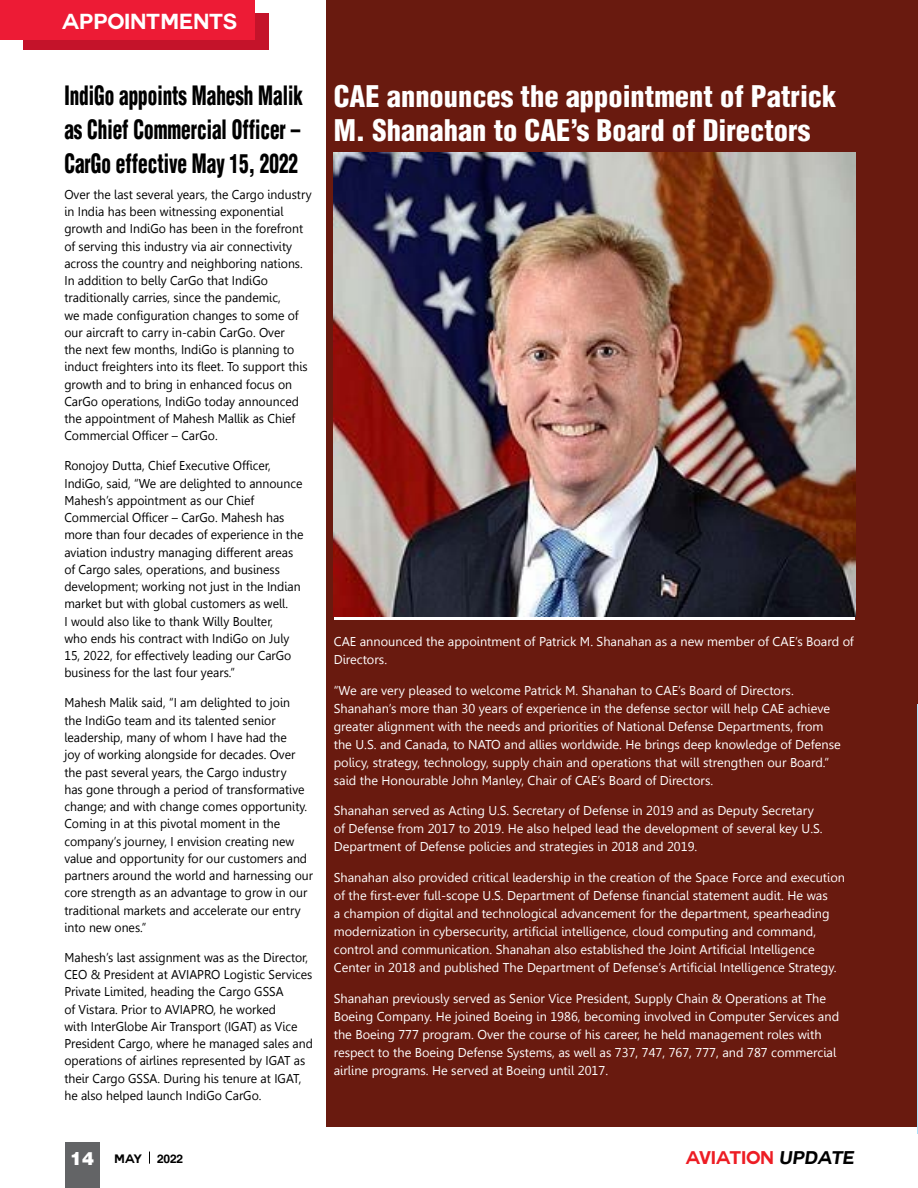
<style>
.page{position:relative;width:918px;height:1188px;background:#fff}
.page>*{position:absolute;margin:0;border:0;box-sizing:border-box;transform-origin:0 0}
.t1{font:900 condensed 28.5px/34.2px "Context Black Condensed S Si";color:#fff}
.t2{font:900 condensed 25.5px/34.2px "Context Black Condensed S Si";color:#000;text-align:justify;scale:.75 1}
.t3{font:700 21.3px "Couture";color:#fff}
.t4{font:700 18px "Couture";color:#ed1d24}
.t5{font:12.75px/17.2px "Gisha";color:#000;scale:.96 1}
.t6{font:12.75px/18px "Gisha";color:#fff}
.t7{font:700 12px "Couture";color:#000}
.s1{font-family:"Context Black S Si";font-weight:900;font-size:18px;color:#fff}
.s2{font-style:italic;color:#000}
</style>
<div class="page">
<div style="left:326px;top:0;width:592px;height:1127px;background:#691a0f"></div>
<div style="left:334px;top:603px;width:520px;height:17px;background:#fff"></div>
<img style="left:334px;top:153px;width:521px;height:464px">
<div style="left:23px;top:14px;width:246px;height:36px;background:#c4132a"></div>
<div style="left:0;top:0;width:255px;height:39px;background:#ed1b35"></div>
<hr style="left:917px;top:704px;width:1px;height:430px;background:#abe1fa">
<div style="left:65px;top:1143px;width:35px;height:45px;background:#636466"></div>
<svg style="left:149px;top:1152px;width:1px;height:12px"></svg>
<h3 class="t3" style="left:62px;top:11px;width:176px">APPOINTMENTS</h3>
<h2 class="t2" style="left:64px;top:78px;width:320px">IndiGo appoints Mahesh Malik as Chief Commercial Officer – CarGo effective May 15, 2022</h2>
<p class="t5" style="left:64px;top:186px;width:259px">Over the last several years, the Cargo industry in India has been witnessing exponential growth and IndiGo has been in the forefront of serving this industry via air connectivity across the country and neighboring nations.<br>In addition to belly CarGo that IndiGo traditionally carries, since the pandemic,<br>we made configuration changes to some of our aircraft to carry in-cabin CarGo. Over<br>the next few months, IndiGo is planning to induct freighters into its fleet. To support this growth and to bring in enhanced focus on CarGo operations, IndiGo today announced the appointment of Mahesh Mallik as Chief Commercial Officer – CarGo.</p>
<p class="t5" style="left:64px;top:457px;width:251px">Ronojoy Dutta, Chief Executive Officer, IndiGo, said, “We are delighted to announce Mahesh’s appointment as our Chief Commercial Officer – CarGo. Mahesh has more than four decades of experience in the aviation industry managing different areas of Cargo sales, operations, and business development; working not just in the Indian market but with global customers as well.<br>I would also like to thank Willy Boulter,<br>who ends his contract with IndiGo on July 15, 2022, for effectively leading our CarGo business for the last four years.”</p>
<p class="t5" style="left:64px;top:694px;width:261px">Mahesh Malik said, “I am delighted to join<br>the IndiGo team and its talented senior leadership, many of whom I have had the<br>joy of working alongside for decades. Over the past several years, the Cargo industry<br>has gone through a period of transformative change; and with change comes opportunity.<br>Coming in at this pivotal moment in the company’s journey, I envision creating new value and opportunity for our customers and partners around the world and harnessing our core strength as an advantage to grow in our traditional markets and accelerate our entry into new ones.”</p>
<p class="t5" style="left:64px;top:949px;width:260px">Mahesh’s last assignment was as the Director, CEO &amp; President at AVIAPRO Logistic Services Private Limited, heading the Cargo GSSA<br>of Vistara. Prior to AVIAPRO, he worked<br>with InterGlobe Air Transport (IGAT) as Vice President Cargo, where he managed sales and operations of airlines represented by IGAT as their Cargo GSSA. During his tenure at IGAT, he also helped launch IndiGo CarGo.</p>
<h1 class="t1" style="left:334px;top:79px;width:504px">CAE announces the appointment of Patrick<br>M. Shanahan to CAE’s Board of Directors</h1>
<p class="t6" style="left:334px;top:632px;width:522px">CAE announced the appointment of Patrick M. Shanahan as a new member of CAE’s Board of<br>Directors.</p>
<p class="t6" style="left:334px;top:681px;width:509px">“We are very pleased to welcome Patrick M. Shanahan to CAE’s Board of Directors.<br>Shanahan’s more than 30 years of experience in the defense sector will help CAE achieve greater alignment with the needs and priorities of National Defense Departments, from the U.S. and Canada, to NATO and allies worldwide. He brings deep knowledge of Defense policy, strategy, technology, supply chain and operations that will strengthen our Board.” said the Honourable John Manley, Chair of CAE’s Board of Directors.</p>
<p class="t6" style="left:334px;top:802px;width:490px">Shanahan served as Acting U.S. Secretary of Defense in 2019 and as Deputy Secretary of Defense from 2017 to 2019. He also helped lead the development of several key U.S.<br>Department of Defense policies and strategies in 2018 and 2019.</p>
<p class="t6" style="left:334px;top:869px;width:513px">Shanahan also provided critical leadership in the creation of the Space Force and execution of the first-ever full-scope U.S. Department of Defense financial statement audit. He was<br>a champion of digital and technological advancement for the department, spearheading modernization in cybersecurity, artificial intelligence, cloud computing and command, control and communication. Shanahan also established the Joint Artificial Intelligence Center in 2018 and published The Department of Defense’s Artificial Intelligence Strategy.</p>
<p class="t6" style="left:334px;top:989px;width:507px">Shanahan previously served as Senior Vice President, Supply Chain &amp; Operations at The Boeing Company. He joined Boeing in 1986, becoming involved in Computer Services and the Boeing 777 program. Over the course of his career, he held management roles with respect to the Boeing Defense Systems, as well as 737, 747, 767, 777, and 787 commercial airline programs. He served at Boeing until 2017.</p>
<p class="t7" style="left:70px;top:1153px;width:73px"><span class="s1">14</span> MAY</p>
<p class="t7" style="left:157px;top:1153px;width:27px">2022</p>
<h3 class="t4" style="left:686px;top:1149px;width:170px">AVIATION <span class="s2">UPDATE</span></h3>
</div>
